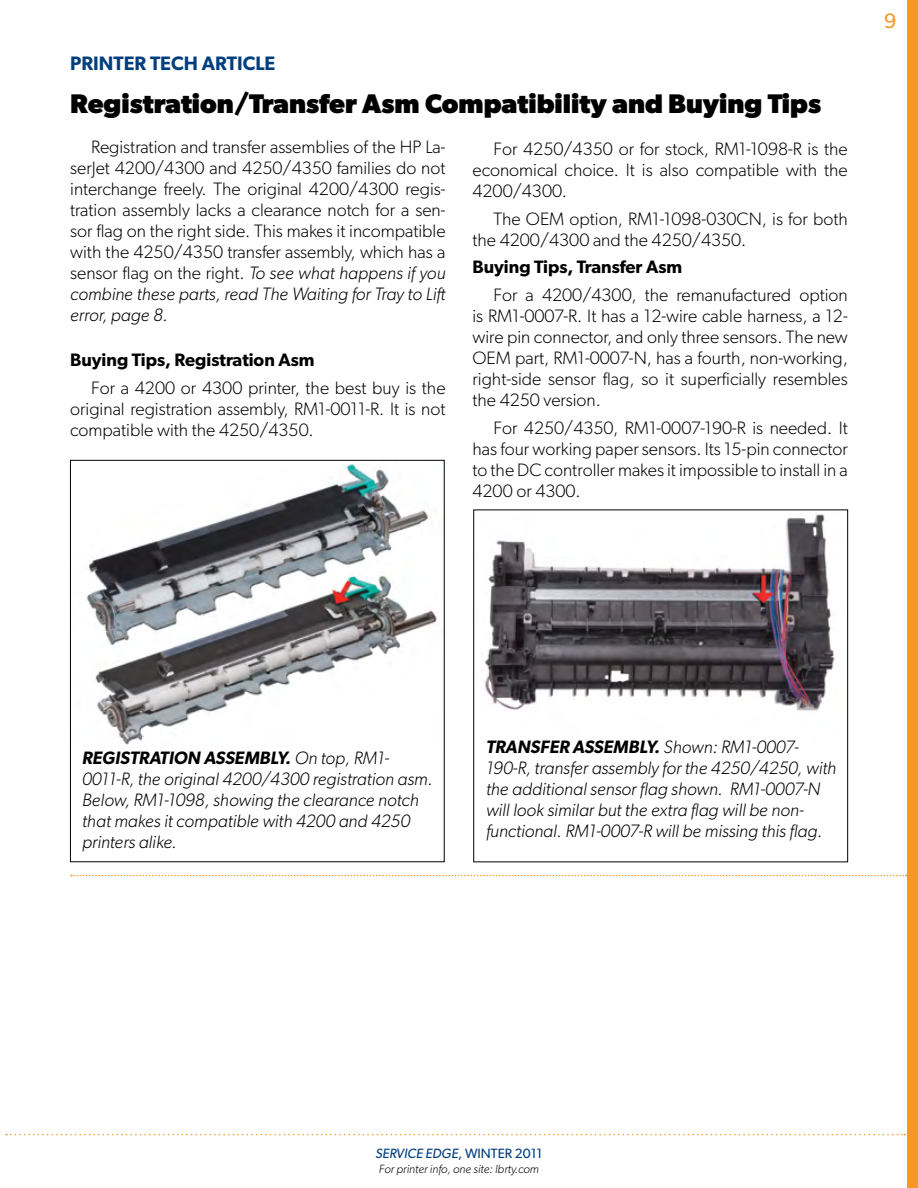
<style>
.page{position:relative;width:918px;height:1188px;background:#fff}
.page>*{position:absolute;margin:0;border:0;box-sizing:border-box;transform-origin:0 0}
.Paragraph_12_14{font:700 27px "Gibson";color:#000}
.t1{font:21px "Gibson";color:#f89728}
.t2{font:600 19.5px "Gibson";color:#003e7e}
.Paragraph_12_14-2{font:300 18px/21px "Gibson";color:#000;text-align:justify}
.Paragraph_12_14-3{font:italic 300 18px/21px "Gibson";color:#000}
.Paragraph_12_14-4{font:600 18px "Gibson";color:#000}
.t3{font:italic 13.5px "Gibson";color:#003e7e}
.t4{font:italic 300 12px "Gibson";color:#000}
.s1{font-style:inherit}
.s2{font-style:italic}
.s3{font-weight:600}
.s4{font-style:normal}
</style>
<div class="page">
<div style="left:908px;top:0;width:10px;height:1188px;background:#f89728"></div>
<svg style="left:6px;top:1134px;width:900px;height:1px"></svg>
<img style="left:483px;top:514px;width:352px;height:197px">
<svg style="left:71px;top:875px;width:836px;height:1px"></svg>
<img style="left:86px;top:463px;width:351px;height:282px">
<div style="left:70px;top:460px;width:374px;height:402px;border:1px solid #000"></div>
<p class="t2" style="left:70px;top:51px;width:207px">PRINTER TECH ARTICLE</p>
<p class="Paragraph_12_14" style="left:70px;top:87px;width:752px">Registration/Transfer Asm Compatibility and Buying Tips</p>
<p class="Paragraph_12_14-2" style="left:472px;top:138px;width:377px;text-indent:21px">For 4250/4350 or for stock, RM1-1098-R is the economical choice. It is also compatible with the 4200/4300.</p>
<p class="Paragraph_12_14-2" style="left:472px;top:208px;width:377px;text-indent:21px">The OEM option, RM1-1098-030CN, is for both the 4200/4300 and the 4250/4350.</p>
<p class="Paragraph_12_14-4" style="left:472px;top:256px;width:211px">Buying Tips, Transfer Asm</p>
<p class="Paragraph_12_14-2" style="left:472px;top:284px;width:377px;text-indent:21px">For a 4200/4300, the remanufactured option is RM1-0007-R. It has a 12-wire cable harness, a 12- wire pin connector, and only three sensors. The new OEM part, RM1-0007-N, has a fourth, non-working, right-side sensor flag, so it superficially resembles the 4250 version.</p>
<p class="Paragraph_12_14-2" style="left:472px;top:417px;width:377px;text-indent:21px">For 4250/4350, RM1-0007-190-R is needed. It has four working paper sensors. Its 15-pin connector to the <span class="s1">DC</span> controller makes it impossible to install in a 4200 or 4300.</p>
<p class="Paragraph_12_14-2" style="left:70px;top:136px;width:377px;text-indent:21px">Registration and transfer assemblies of the HP La&shy;serJet 4200/4300 and 4250/4350 families do not interchange freely. The original 4200/4300 regis&shy;tration assembly lacks a clearance notch for a sen&shy;sor flag on the right side. This makes it incompatible with the 4250/4350 transfer assembly, which has a sensor flag on the right. <span class="s2">To see what happens if you combine these parts, read The Waiting for Tray to Lift error, page 8.</span></p>
<p class="Paragraph_12_14-4" style="left:70px;top:350px;width:246px">Buying Tips, Registration Asm</p>
<p class="Paragraph_12_14-2" style="left:70px;top:377px;width:377px;text-indent:21px">For a 4200 or 4300 printer, the best buy is the original registration assembly, RM1-0011-R. It is not compatible with the 4250/4350.</p>
<p class="t1" style="left:884px;top:8px;width:14px">9</p>
<p class="Paragraph_12_14-3" style="left:82px;top:747px;width:352px"><span class="s3">REGISTRATION ASSEMBLY.</span> On top, RM1- 0011-R, the original 4200/4300 registration asm.<br>Below, RM1-1098, showing the clearance notch that makes it compatible with 4200 and 4250 printers alike.</p>
<p class="Paragraph_12_14-3" style="left:486px;top:736px;width:352px"><span class="s3">TRANSFER ASSEMBLY.</span> Shown: RM1-0007- 190-R, transfer assembly for the 4250/4250, with the additional sensor flag shown. RM1-0007-N will look similar but the extra flag will be non&shy;functional. RM1-0007-R will be missing this flag.</p>
<p class="t3" style="left:376px;top:1145px;width:168px">SERVICE EDGE<span class="s4">, WINTER 2011</span></p>
<p class="t4" style="left:379px;top:1161px;width:162px">For printer info, one site: lbrty.com</p>
</div>
